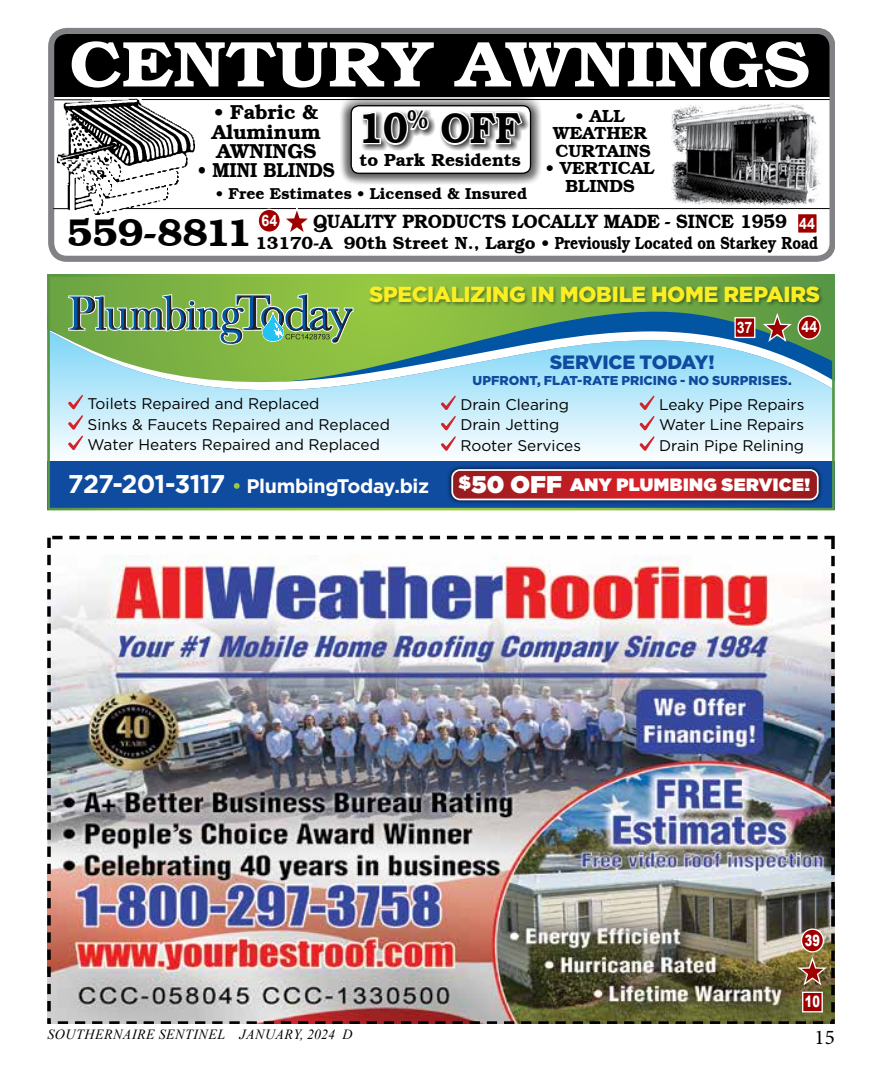
<style>
.page{position:relative;width:882px;height:1071px;background:#fff}
.page>*{position:absolute;margin:0;border:0;box-sizing:border-box;transform-origin:0 0}
.t1{font:600 64.75px "Bookman";color:#fff;scale:1.1 1}
.t2{font:600 43.4px "Bookman";color:#000;scale:.85 1}
.t3{font:600 38.5px "Bookman";color:#000}
.t4{font:900 21.88px "Gotham";letter-spacing:-.015em;color:#fbee23}
.t5{font:21px "Minion Pro";color:#000}
.t6{font:600 20.12px/19.2px "Bookman";color:#000;text-align:justify}
.t7{font:600 20.12px "Bookman";color:#000;scale:.9 1}
.t8{font:700 19.6px "Gotham";letter-spacing:-.02em;color:#fff}
.t9{font:600 19.25px "Bookman";color:#000;scale:.92 1}
.t10{font:900 19.25px "Gotham";letter-spacing:-.015em;color:#0f4b9e}
.t11{font:900 17.85px "Gotham";letter-spacing:.02em;color:#fff}
.t12{font:600 17.5px/17.5px "Bookman";color:#000;text-align:center}
.t13{font:600 15.75px "Bookman";color:#000}
.t14{font:700 15.75px "Arial";color:#fff;scale:.9 1}
.t15{font:900 15.58px "Arial";color:#fff;scale:.72 1}
.t16{font:15.4px/20.3px "Gotham";color:#000}
.t17{font:italic 14px "Times New Roman";letter-spacing:.035em;color:#000}
.t18{font:900 12.95px "Gotham";letter-spacing:.005em;color:#0f4b9e}
.s1{font-size:25.72px}
.s2{font-size:18.03px}
.s3{font-size:24.15px}
</style>
<div class="page">
<img style="left:47px;top:536px;width:788px;height:488px">
<svg style="left:57px;top:168px;width:138px;height:47px"></svg>
<img style="left:57px;top:99px;width:138px;height:69px">
<img style="left:672px;top:103px;width:150px;height:107px">
<hr style="left:142px;top:99px;width:690px;height:1px;background:#000">
<hr style="left:51px;top:100px;width:41px;height:1px;background:#000">
<div style="left:53px;top:34px;width:778px;height:62px;background:#000"></div>
<hr style="left:122px;top:208px;width:711px;height:1px;background:#000">
<div style="left:48px;top:28px;width:787px;height:234px;border:6px solid #808285;border-radius:16px"></div>
<svg style="left:53px;top:208px;width:16px;height:1px"></svg>
<svg style="left:340px;top:96px;width:202px;height:88px;background:#a0a0a0"></svg>
<div style="left:351px;top:106px;width:180px;height:67px;background:#fff;border-radius:8px"></div>
<div style="left:351px;top:105px;width:180px;height:69px;border:1px solid #000;border-radius:8px"></div>
<svg style="left:362px;top:109px;width:167px;height:41px"></svg>
<svg style="left:362px;top:109px;width:69px;height:37px"></svg>
<svg style="left:439px;top:110px;width:85px;height:74px"></svg>
<svg style="left:281px;top:208px;width:32px;height:24px"></svg>
<div style="left:258px;top:209px;width:22px;height:23px;background:#9e0000;border-radius:50%"></div>
<div style="left:258px;top:209px;width:23px;height:24px;border:1px solid #fff;border-radius:50%"></div>
<div style="left:798px;top:214px;width:19px;height:19px;background:#9e0000"></div>
<div style="left:797px;top:213px;width:21px;height:21px;border:1px solid #fff"></div>
<svg style="left:51px;top:415px;width:780px;height:47px"></svg>
<svg style="left:51px;top:278px;width:780px;height:50px;background:#6ea74e"></svg>
<svg style="left:51px;top:328px;width:780px;height:87px;background:#a2d3ce"></svg>
<div style="left:369px;top:285px;width:454px;height:22px;background:#000;opacity:.37"></div>
<div style="left:47px;top:462px;width:788px;height:48px;background:#0f4b9e"></div>
<svg style="left:68px;top:394px;width:16px;height:56px"></svg>
<svg style="left:441px;top:395px;width:15px;height:35px"></svg>
<svg style="left:441px;top:436px;width:15px;height:15px"></svg>
<svg style="left:640px;top:395px;width:15px;height:35px"></svg>
<svg style="left:640px;top:436px;width:15px;height:15px"></svg>
<svg style="left:68px;top:293px;width:285px;height:52px;background:#74a267"></svg>
<div style="left:447px;top:465px;width:376px;height:40px;background:#000;opacity:.75"></div>
<svg style="left:452px;top:470px;width:366px;height:29px;background:#b61d22"></svg>
<div style="left:451px;top:469px;width:368px;height:31px;border:2px solid #fff;border-radius:8px"></div>
<svg style="left:761px;top:313px;width:33px;height:31px"></svg>
<div style="left:798px;top:316px;width:22px;height:23px;background:#9e0000;border-radius:50%"></div>
<div style="left:797px;top:315px;width:24px;height:25px;border:1px solid #fff;border-radius:50%"></div>
<div style="left:735px;top:318px;width:20px;height:19px;background:#9e0000"></div>
<div style="left:734px;top:317px;width:21px;height:21px;border:1px solid #fff"></div>
<h1 class="t1" style="left:69px;top:26px;width:675px">CENTURY AWNINGS</h1>
<p class="t12" style="left:553px;top:107px;width:99px">• ALL<br>WEATHER<br>CURTAINS</p>
<p class="t12" style="left:546px;top:160px;width:110px">• VERTICAL<br>BLINDS</p>
<h3 class="t6" style="left:212px;top:103px;width:111px">• Fabric &amp; Aluminum AWNINGS</h3>
<h3 class="t7" style="left:198px;top:158px;width:154px">• MINI BLINDS</h3>
<h2 class="t2" style="left:359px;top:102px;width:192px">10<sup>%</sup> OFF</h2>
<p class="t12" style="left:359px;top:152px;width:163px">to Park Residents</p>
<p class="t13" style="left:216px;top:185px;width:313px">• Free Estimates • Licensed &amp; Insured</p>
<h3 class="t3" style="left:67px;top:210px;width:186px">559-8811</h3>
<p class="t14" style="left:262px;top:209px;width:19px">64</p>
<p class="t14" style="left:799px;top:212px;width:19px">44</p>
<p class="t9" style="left:313px;top:211px;width:516px">QUALITY PRODUCTS LOCALLY MADE - SINCE 1959</p>
<p class="t12" style="left:255px;top:234px;width:564px">13170-A 90th Street N., Largo • Previously Located on Starkey Road</p>
<h3 class="t4" style="left:369px;top:279px;width:452px">SPECIALIZING IN MOBILE HOME REPAIRS</h3>
<p class="t14" style="left:737px;top:316px;width:19px">37</p>
<p class="t14" style="left:802px;top:316px;width:19px">44</p>
<p class="t10" style="left:550px;top:349px;width:166px">SERVICE TODAY!</p>
<p class="t18" style="left:473px;top:371px;width:321px">UPFRONT, FLAT-RATE PRICING - NO SURPRISES.</p>
<p class="t16" style="left:88px;top:393px;width:304px">Toilets Repaired and Replaced<br>Sinks &amp; Faucets Repaired and Replaced<br>Water Heaters Repaired and Replaced</p>
<p class="t16" style="left:460px;top:394px;width:122px">Drain Clearing<br>Drain Jetting<br>Rooter Services</p>
<p class="t16" style="left:659px;top:394px;width:147px;text-align:justify">Leaky Pipe Repairs Water Line Repairs Drain Pipe Relining</p>
<p class="t8" style="left:68px;top:473px;width:363px"><span class="s1">727-201-3117</span> • PlumbingToday.biz</p>
<p class="t11" style="left:459px;top:472px;width:353px"><span class="s2">$</span><span class="s3">50 OFF</span> ANY PLUMBING SERVICE!</p>
<p class="t15" style="left:805px;top:929px;width:22px">39</p>
<p class="t15" style="left:805px;top:990px;width:22px">10</p>
<p class="t17" style="left:47px;top:1024px;width:307px">SOUTHERNAIRE SENTINEL JANUARY, 2024 D</p>
<h3 class="t5" style="left:815px;top:1023px;width:22px">15</h3>
</div>
